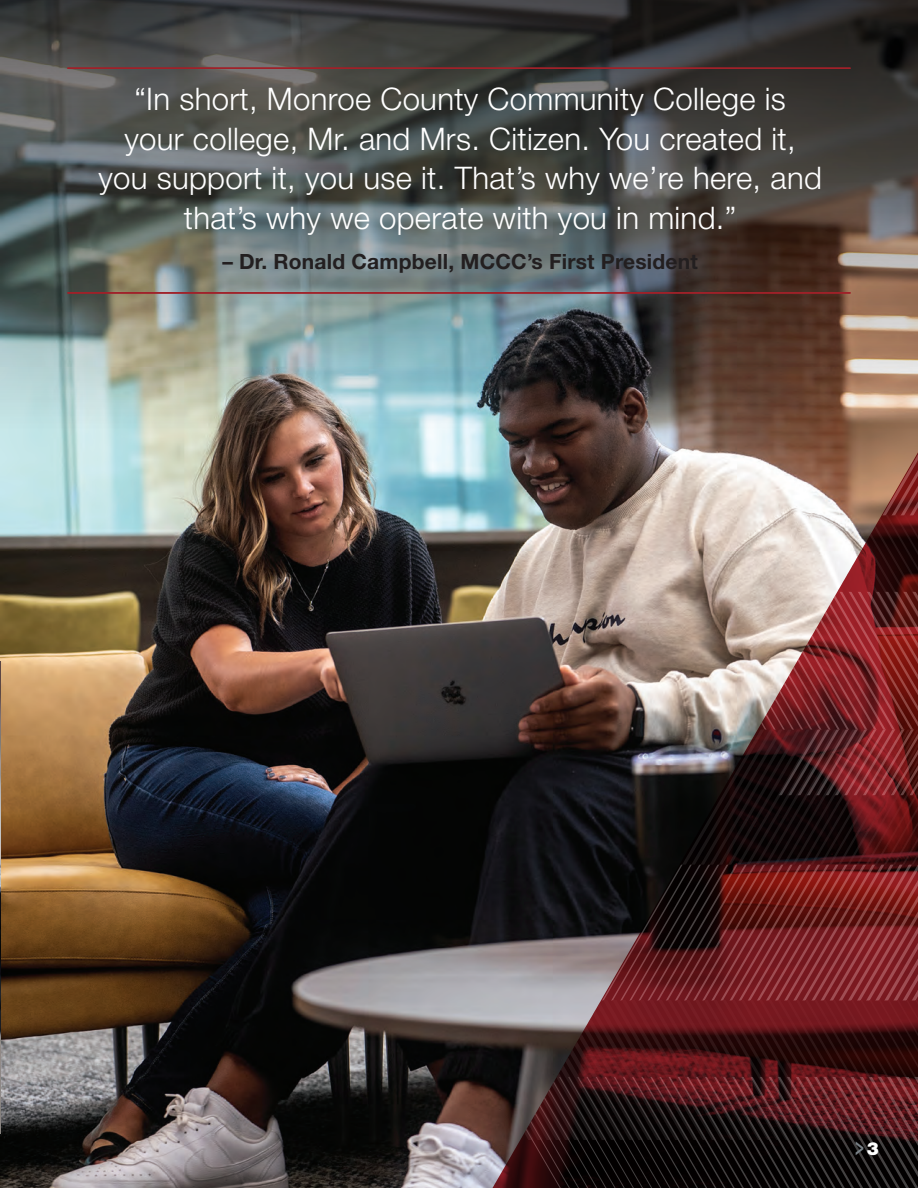
<style>
.page{position:relative;width:918px;height:1188px;background:#fff}
.page>*{position:absolute;margin:0;border:0;box-sizing:border-box;transform-origin:0 0}
.t1{font:300 31.2px/39.8px "Helvetica Neue LT Std";letter-spacing:.01em;color:#fff;text-align:center}
.t2{font:500 26.25px "Helvetica Neue LT Std";color:#798187;scale:.57 1}
.t3{font:700 21px "Helvetica Neue LT Std";letter-spacing:.01em;color:#231f20}
.s1{font-weight:900;font-size:18px;color:#fff}
</style>
<div class="page">
<img style="left:0;top:429px;width:485px;height:759px">
<svg style="left:485px;top:429px;width:433px;height:759px;background:#685952"></svg>
<img style="left:493px;top:452px;width:425px;height:736px">
<img style="left:0;top:0;width:918px;height:429px">
<img style="left:0;top:662px;width:1px;height:472px">
<hr style="left:68px;top:68px;width:782px;height:1px;background:#a02129">
<hr style="left:68px;top:292px;width:782px;height:2px;background:#a02129">
<p class="t1" style="left:98px;top:78px;width:725px">“In short, Monroe County Community College is<br>your college, Mr. and Mrs. Citizen. You created it, you support it, you use it. That’s why we’re here, and that’s why we operate with you in mind.”</p>
<p class="t3" style="left:222px;top:248px;width:477px">– Dr. Ronald Campbell, MCCC’s First President</p>
<p class="t2" style="left:855px;top:1131px;width:43px">&gt; <span class="s1">3</span></p>
</div>
